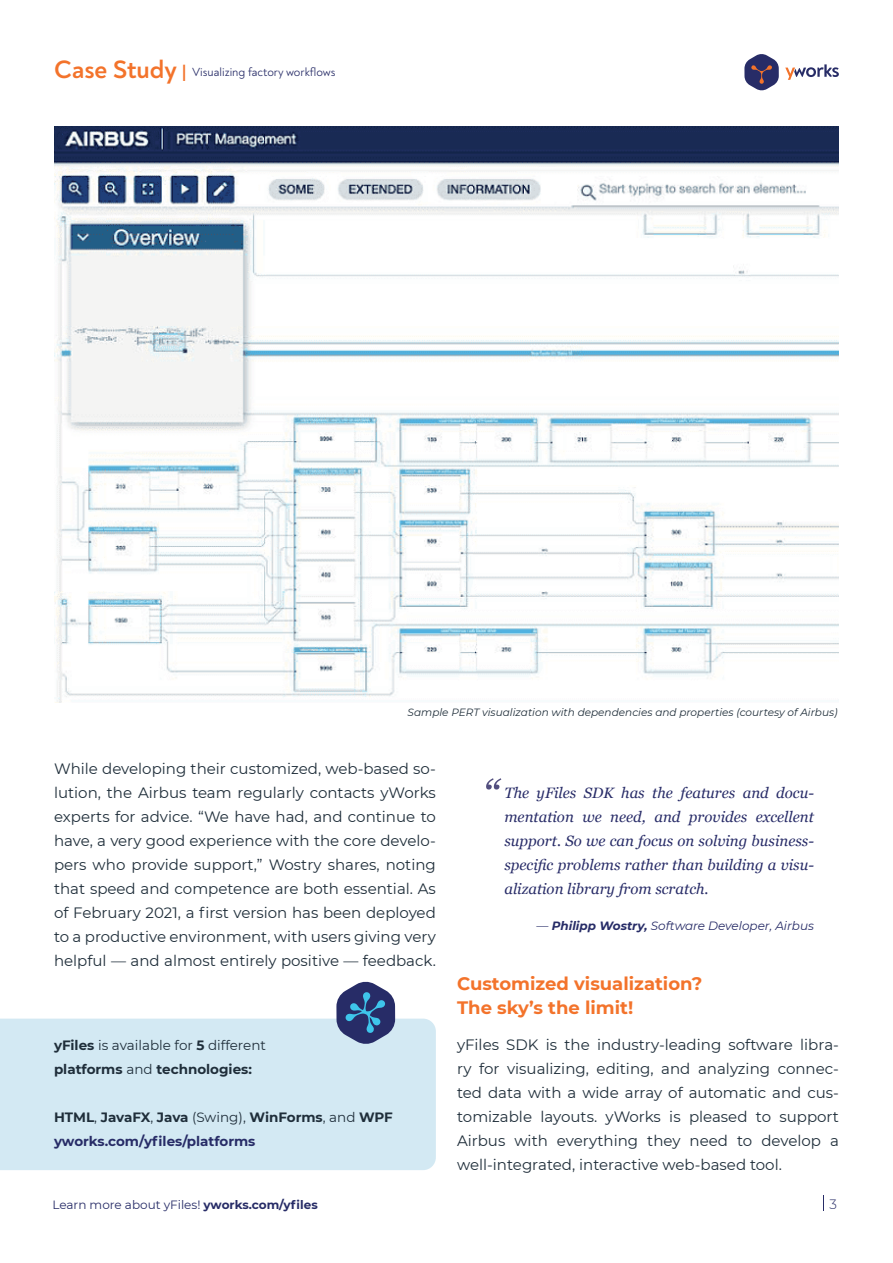
<style>
.page{position:relative;width:893px;height:1263px;background:#fff}
.page>*{position:absolute;margin:0;border:0;box-sizing:border-box;transform-origin:0 0}
.t1{font:700 18px/24px "Montserrat";color:#f3732b}
.t2{font:15px/24px "Montserrat";color:#1f2e3a;text-align:justify}
.t3{font:italic 15px/24px "Georgia";color:#282c68;text-align:justify}
.t4{font:700 13.5px/24px "Montserrat";color:#272c67}
.t5{font:700 13.5px/24px "Montserrat";color:#1f2e3a}
.t6{font:300 13.5px "Montserrat";color:#272c67}
.t7{font:italic 12px "Montserrat";color:#272c67}
.t8{font:12px "Montserrat";color:#272c67}
.t9{font:12px "Noah";color:#272c67}
.t10{font:italic 10.5px "Montserrat";color:#1f2e3a}
.s1{font-weight:700;font-size:25.5px;color:#f3732b}
.s2{font-weight:700;font-size:18px;color:#f3732b}
.s3{font-weight:400}
.s4{color:#1f2e3a}
.s5{font-weight:400;color:#1f2e3a}
.s6{font-weight:700}
</style>
<div class="page">
<svg style="left:785px;top:64px;width:54px;height:16px"></svg>
<svg style="left:744px;top:54px;width:35px;height:36px"></svg>
<div style="left:0;top:1018px;width:436px;height:152px;background:#d3e9f3"></div>
<svg style="left:823px;top:1196px;width:1px;height:15px"></svg>
<svg style="left:336px;top:981px;width:59px;height:63px;background:#566a96"></svg>
<img style="left:54px;top:126px;width:784px;height:576px">
<svg style="left:486px;top:778px;width:15px;height:11px"></svg>
<p class="t9" style="left:54px;top:65px;width:283px"><span class="s1">Case Study</span> <span class="s2">|</span> Visualizing factory workflows</p>
<p class="t10" style="left:408px;top:704px;width:432px">Sample PERT visualization with dependencies and properties (courtesy of Airbus)</p>
<p class="t2" style="left:54px;top:756px;width:383px">While developing their customized, web-based so&shy;lution, the Airbus team regularly contacts yWorks experts for advice. “We have had, and continue to have, a very good experience with the core develo&shy;pers who provide support,” Wostry shares, noting that speed and competence are both essential. As of February 2021, a first version has been deployed to a productive environment, with users giving very helpful — and almost entirely positive — feedback.</p>
<p class="t5" style="left:54px;top:1033px;width:213px">yFiles <span class="s3">is available for</span> 5 <span class="s3">different </span>platforms <span class="s3">and</span> technologies:</p>
<p class="t4" style="left:54px;top:1105px;width:340px"><span class="s4">HTML</span><span class="s5">,</span> <span class="s4">JavaFX</span><span class="s5">,</span> <span class="s4">Java</span> <span class="s5">(Swing),</span> <span class="s4">WinForms</span><span class="s5">, and</span> <span class="s4">WPF </span>yworks.com/yfiles/platforms</p>
<p class="t3" style="left:504px;top:780px;width:311px">The yFiles SDK has the features and docu&shy;mentation we need, and provides excellent support. So we can focus on solving business&shy;specific problems rather than building a visu&shy;alization library from scratch.</p>
<p class="t7" style="left:536px;top:917px;width:279px">— <span class="s6">Philipp Wostry,</span> Software Developer, Airbus</p>
<p class="t1" style="left:457px;top:971px;width:247px">Customized visualization?<br>The sky’s the limit!</p>
<p class="t2" style="left:457px;top:1032px;width:383px">yFiles SDK is the industry-leading software libra&shy;ry for visualizing, editing, and analyzing connec&shy;ted data with a wide array of automatic and cus&shy;tomizable layouts. yWorks is pleased to support Airbus with everything they need to develop a well-integrated, interactive web-based tool.</p>
<p class="t8" style="left:53px;top:1196px;width:267px">Learn more about yFiles! <span class="s6">yworks.com/yfiles</span></p>
<p class="t6" style="left:830px;top:1195px;width:9px">3</p>
</div>
